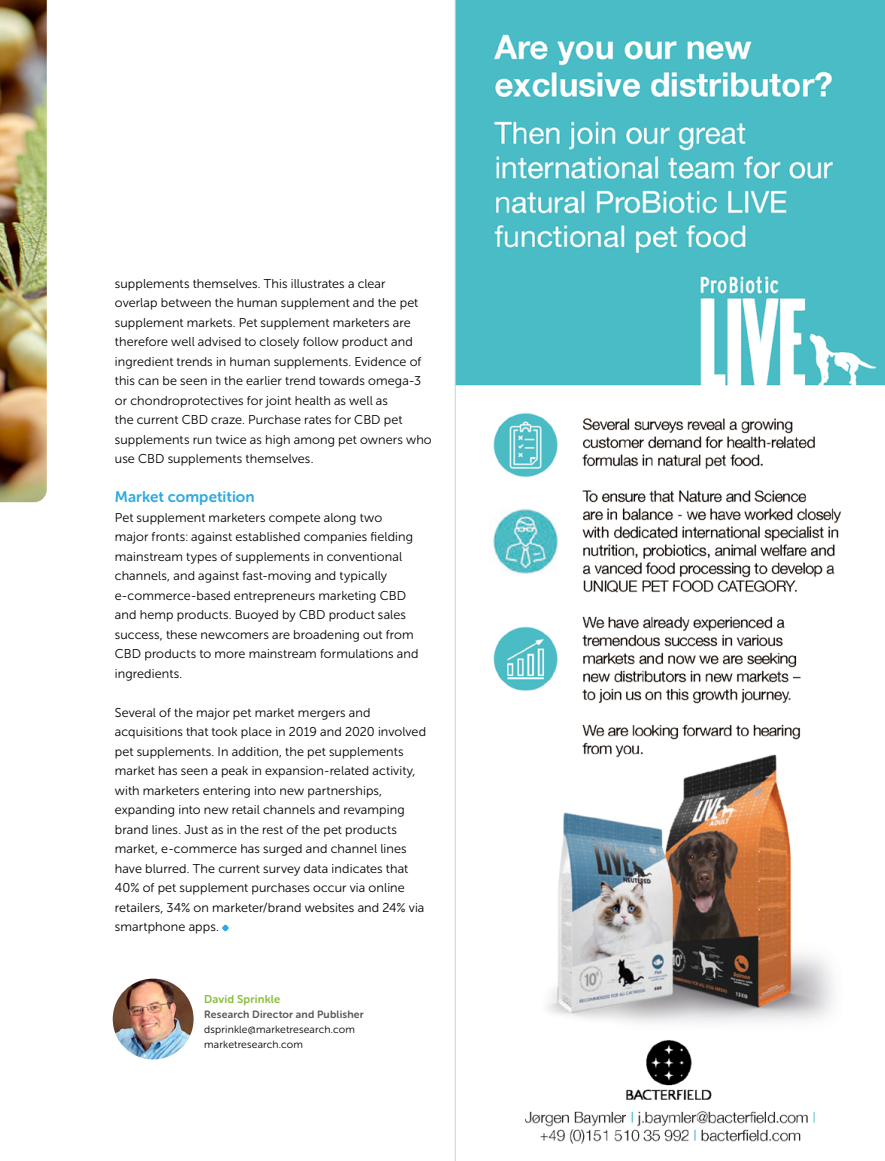
<style>
.page{position:relative;width:885px;height:1161px;background:#fff}
.page>*{position:absolute;margin:0;border:0;box-sizing:border-box;transform-origin:0 0}
.t1{font:15.3px "Museo Sans Rounded 700";letter-spacing:.005em;color:#2eaae0}
.t2{font:12.75px/19.5px "Museo Sans Rounded 300";letter-spacing:.01em;color:#000}
.t3{font:11.25px "Museo Sans Rounded 700";letter-spacing:.015em;color:#89be3f}
.t4{font:10.5px/15px "Museo Sans Rounded 300";letter-spacing:.015em;color:#000}
.t5{font:10.5px "Museo Sans Rounded 700";letter-spacing:.02em;color:#575756}
</style>
<div class="page">
<img style="left:0;top:0;width:47px;height:502px">
<svg style="left:222px;top:924px;width:7px;height:7px"></svg>
<img style="left:113px;top:978px;width:80px;height:81px;border-radius:40px">
<svg style="left:455px;top:0;width:429px;height:1161px"></svg>
<p class="t2" style="left:115px;top:274px;width:318px">supplements themselves. This illustrates a clear<br>overlap between the human supplement and the pet supplement markets. Pet supplement marketers are therefore well advised to closely follow product and ingredient trends in human supplements. Evidence of this can be seen in the earlier trend towards omega-3 or chondroprotectives for joint health as well as<br>the current CBD craze. Purchase rates for CBD pet supplements run twice as high among pet owners who use CBD supplements themselves.</p>
<p class="t1" style="left:115px;top:488px;width:141px">Market competition</p>
<p class="t2" style="left:115px;top:508px;width:305px">Pet supplement marketers compete along two major fronts: against established companies fielding mainstream types of supplements in conventional channels, and against fast-moving and typically e-commerce-based entrepreneurs marketing CBD and hemp products. Buoyed by CBD product sales success, these newcomers are broadening out from CBD products to more mainstream formulations and ingredients.</p>
<p class="t2" style="left:115px;top:703px;width:313px">Several of the major pet market mergers and acquisitions that took place in 2019 and 2020 involved pet supplements. In addition, the pet supplements market has seen a peak in expansion-related activity, with marketers entering into new partnerships, expanding into new retail channels and revamping brand lines. Just as in the rest of the pet products market, e-commerce has surged and channel lines have blurred. The current survey data indicates that 40% of pet supplement purchases occur via online retailers, 34% on marketer/brand websites and 24% via smartphone apps.</p>
<p class="t3" style="left:204px;top:993px;width:78px">David Sprinkle</p>
<p class="t5" style="left:204px;top:1009px;width:161px">Research Director and Publisher</p>
<p class="t4" style="left:204px;top:1022px;width:152px">dsprinkle@marketresearch.com marketresearch.com</p>
</div>
